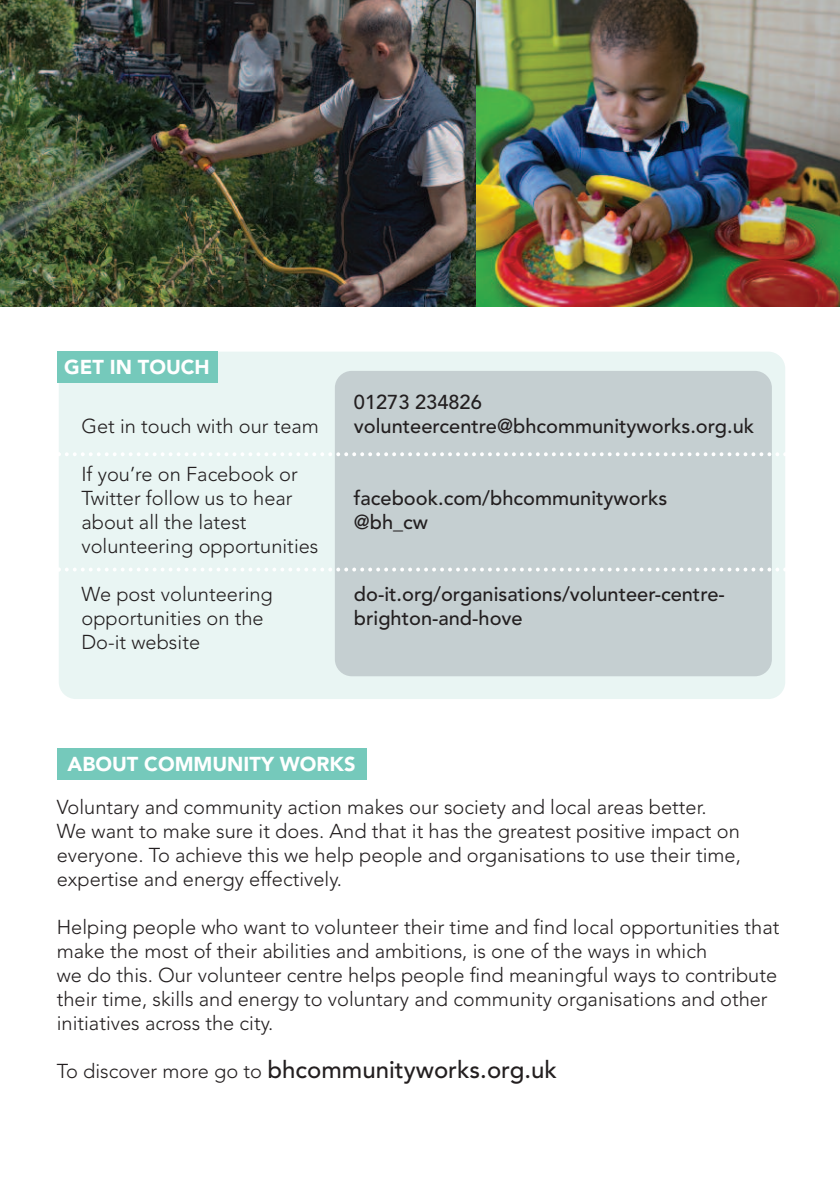
<style>
.page{position:relative;width:840px;height:1191px;background:#fff}
.page>*{position:absolute;margin:0;border:0;box-sizing:border-box;transform-origin:0 0}
.t1{font:500 24px "Avenir";color:#231f20}
.t2{font:300 20px/24px "Avenir";color:#231f20}
.t3{font:500 20px/24px "Avenir";color:#231f20}
.t4{font:900 20px "Avenir";color:#fff}
.s1{font-weight:300;font-size:20px}
</style>
<div class="page">
<div style="left:59px;top:351px;width:725px;height:348px;background:#e9f5f3;border-radius:17px"></div>
<div style="left:334px;top:371px;width:437px;height:305px;background:#c5cfd1;border-radius:17px"></div>
<img style="left:1px;top:0;width:838px;height:306px">
<div style="left:57px;top:351px;width:160px;height:32px;background:#75c9bb"></div>
<div style="left:57px;top:748px;width:309px;height:32px;background:#75c9bb"></div>
<svg style="left:59px;top:452px;width:725px;height:4px"></svg>
<svg style="left:59px;top:567px;width:726px;height:4px"></svg>
<hr style="left:0;top:0;width:1px;height:306px;background:#75c9bb">
<p class="t4" style="left:64px;top:349px;width:147px">GET IN TOUCH</p>
<p class="t2" style="left:81px;top:414px;width:239px">Get in touch with our team</p>
<p class="t2" style="left:81px;top:462px;width:238px">If you’re on Facebook or<br>Twitter follow us to hear about all the latest volunteering opportunities</p>
<p class="t2" style="left:81px;top:582px;width:193px">We post volunteering opportunities on the<br>Do-it website</p>
<p class="t3" style="left:353px;top:389px;width:401px">01273 234826 volunteercentre@bhcommunityworks.org.uk</p>
<p class="t3" style="left:353px;top:485px;width:315px">facebook.com/bhcommunityworks @bh_cw</p>
<p class="t3" style="left:353px;top:581px;width:372px">do-it.org/organisations/volunteer-centre&shy;brighton-and-hove</p>
<p class="t4" style="left:68px;top:746px;width:289px">ABOUT COMMUNITY WORKS</p>
<p class="t2" style="left:57px;top:795px;width:685px">Voluntary and community action makes our society and local areas better.<br>We want to make sure it does. And that it has the greatest positive impact on everyone. To achieve this we help people and organisations to use their time, expertise and energy effectively.</p>
<p class="t2" style="left:57px;top:915px;width:723px">Helping people who want to volunteer their time and find local opportunities that make the most of their abilities and ambitions, is one of the ways in which<br>we do this. Our volunteer centre helps people find meaningful ways to contribute their time, skills and energy to voluntary and community organisations and other initiatives across the city.</p>
<p class="t1" style="left:57px;top:1049px;width:501px"><span class="s1">To discover more go to</span> bhcommunityworks.org.uk</p>
</div>
